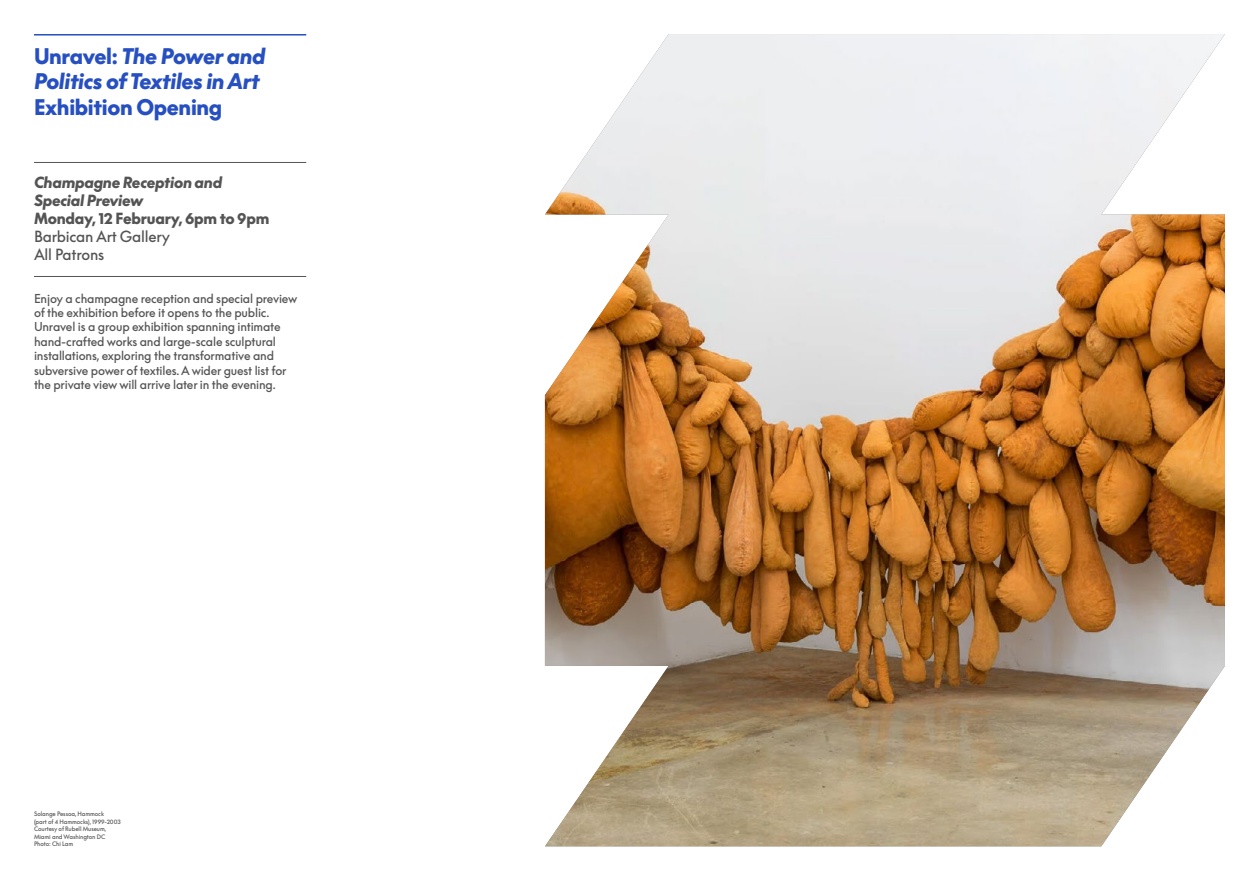
<style>
.page{position:relative;width:1259px;height:893px;background:#fff}
.page>*{position:absolute;margin:0;border:0;box-sizing:border-box;transform-origin:0 0}
.t1{font:italic 900 21px/25.2px "Supreme LL";letter-spacing:-.015em;color:#264fc1}
.t2{font:900 21px "Supreme LL";letter-spacing:-.015em;color:#264fc1}
.t3{font:italic 900 15px/18px "Supreme LL";letter-spacing:-.015em;color:#555454}
.t4{font:15px/18px "Supreme LL";letter-spacing:-.015em;color:#555454}
.t5{font:900 15px "Supreme LL";letter-spacing:-.015em;color:#555454}
.t6{font:12px/14.4px "Supreme LL";letter-spacing:-.015em;color:#555454}
.t7{font:6px/7.5px "Supreme LL";letter-spacing:-.015em;color:#555454}
.s1{font-style:normal}
</style>
<div class="page">
<hr style="left:34px;top:34px;width:272px;height:2px;background:#264fc1">
<hr style="left:34px;top:162px;width:272px;height:1px;background:#555454">
<hr style="left:34px;top:276px;width:272px;height:1px;background:#555454">
<img style="left:545px;top:34px;width:680px;height:812px">
<h1 class="t1" style="left:34px;top:44px;width:233px"><span class="s1">Unravel:</span> The Power and<br>Politics of Textiles in Art</h1>
<h1 class="t2" style="left:34px;top:95px;width:190px">Exhibition Opening</h1>
<p class="t3" style="left:34px;top:174px;width:190px">Champagne Reception and<br>Special Preview</p>
<p class="t5" style="left:34px;top:210px;width:237px">Monday, 12 February, 6pm to 9pm</p>
<p class="t4" style="left:34px;top:228px;width:137px">Barbican Art Gallery<br>All Patrons</p>
<p class="t6" style="left:34px;top:291px;width:265px">Enjoy a champagne reception and special preview of the exhibition before it opens to the public.<br>Unravel is a group exhibition spanning intimate hand-crafted works and large-scale sculptural installations, exploring the transformative and subversive power of textiles. A wider guest list for the private view will arrive later in the evening.</p>
<p class="t7" style="left:34px;top:810px;width:88px">Solange Pessoa, Hammock<br>(part of 4 Hammocks), 1999-2003<br>Courtesy of Rubell Museum,<br>Miami and Washington DC<br>Photo: Chi Lam</p>
</div>
